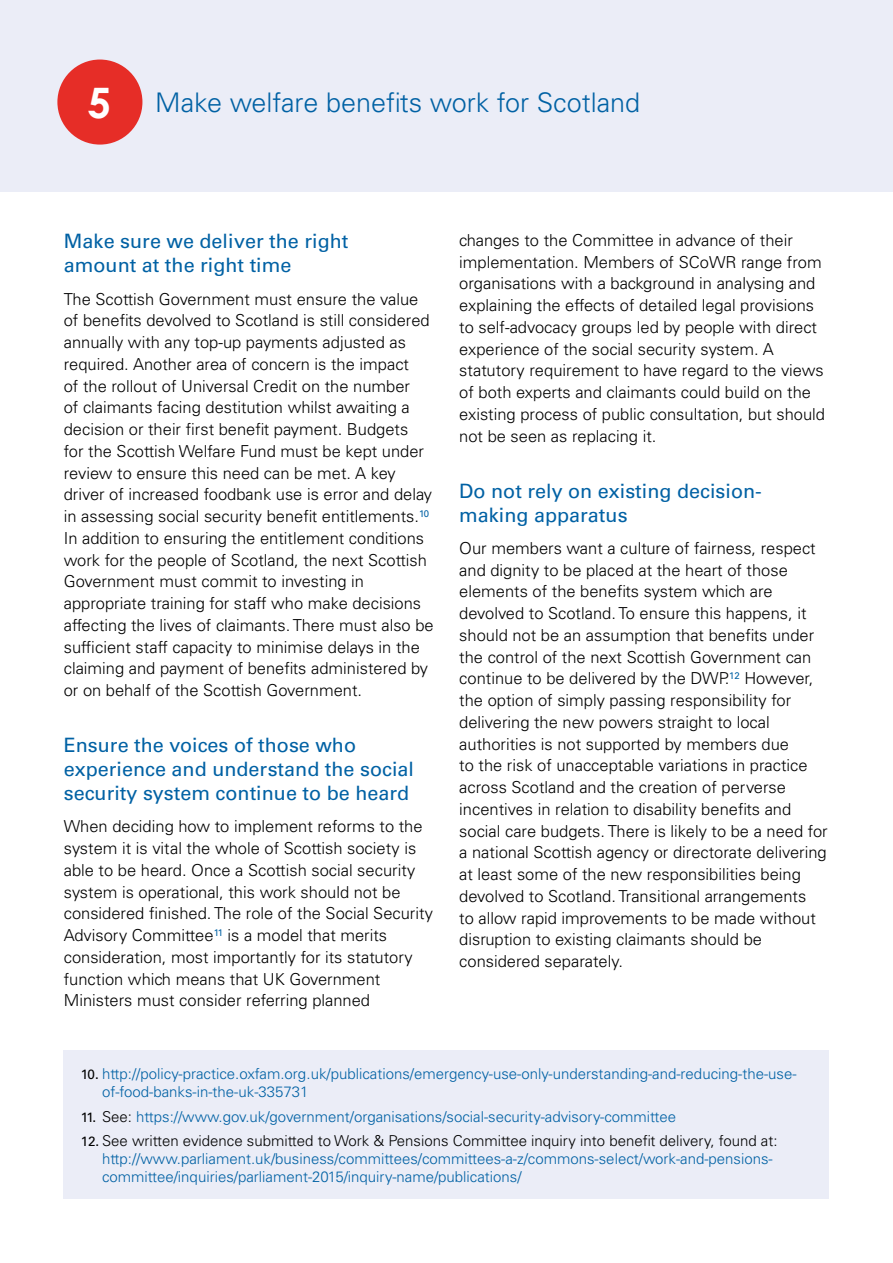
<style>
.page{position:relative;width:893px;height:1263px;background:#fff}
.page>*{position:absolute;margin:0;border:0;box-sizing:border-box;transform-origin:0 0}
.Number__in_circle{font:700 42px "Century Gothic";color:#fff}
.Page_Title__Numbered{font:300 27px "Univers LT Std";color:#0061a4}
.Header_1{font:19.8px/24px "Univers LT Std";color:#0061a4}
.t1{font:300 16.5px/21.8px "Univers LT Std";color:#000}
.Footnote{font:300 15px/18px "Univers LT Std";color:#0061a4}
.s1{font-weight:400;font-size:13.5px;color:#000}
.s2{color:#000}
</style>
<div class="page">
<div style="left:0;top:0;width:893px;height:191px;background:#ebedf7"></div>
<div style="left:57px;top:60px;width:85px;height:85px;background:#e62d27;border-radius:50%"></div>
<div style="left:64px;top:1050px;width:765px;height:149px;background:#ebedf7"></div>
<p class="Number__in_circle" style="left:88px;top:71px;width:25px">5</p>
<p class="Page_Title__Numbered" style="left:155px;top:86px;width:487px">Make welfare benefits work for Scotland</p>
<p class="Header_1" style="left:64px;top:229px;width:286px">Make sure we deliver the right amount at the right time</p>
<p class="t1" style="left:64px;top:288px;width:371px">The Scottish Government must ensure the value of benefits devolved to Scotland is still considered annually with any top-up payments adjusted as required. Another area of concern is the impact<br>of the rollout of Universal Credit on the number<br>of claimants facing destitution whilst awaiting a decision or their first benefit payment. Budgets<br>for the Scottish Welfare Fund must be kept under review to ensure this need can be met. A key driver of increased foodbank use is error and delay in assessing social security benefit entitlements.<sup>10<br></sup>In addition to ensuring the entitlement conditions work for the people of Scotland, the next Scottish Government must commit to investing in appropriate training for staff who make decisions affecting the lives of claimants. There must also be sufficient staff capacity to minimise delays in the claiming and payment of benefits administered by or on behalf of the Scottish Government.</p>
<p class="Header_1" style="left:64px;top:733px;width:352px">Ensure the voices of those who experience and understand the social security system continue to be heard</p>
<p class="t1" style="left:64px;top:816px;width:371px">When deciding how to implement reforms to the system it is vital the whole of Scottish society is able to be heard. Once a Scottish social security system is operational, this work should not be considered finished. The role of the Social Security Advisory Committee<sup>11</sup> is a model that merits consideration, most importantly for its statutory function which means that UK Government Ministers must consider referring planned</p>
<p class="t1" style="left:459px;top:229px;width:367px">changes to the Committee in advance of their implementation. Members of SCoWR range from organisations with a background in analysing and explaining the effects of detailed legal provisions to self-advocacy groups led by people with direct experience of the social security system. A statutory requirement to have regard to the views of both experts and claimants could build on the existing process of public consultation, but should not be seen as replacing it.</p>
<p class="Header_1" style="left:459px;top:479px;width:304px">Do not rely on existing decision&shy;making apparatus</p>
<p class="t1" style="left:459px;top:537px;width:370px">Our members want a culture of fairness, respect and dignity to be placed at the heart of those elements of the benefits system which are devolved to Scotland. To ensure this happens, it should not be an assumption that benefits under the control of the next Scottish Government can continue to be delivered by the DWP.<sup>12</sup> However, the option of simply passing responsibility for delivering the new powers straight to local authorities is not supported by members due<br>to the risk of unacceptable variations in practice across Scotland and the creation of perverse incentives in relation to disability benefits and social care budgets. There is likely to be a need for a national Scottish agency or directorate delivering at least some of the new responsibilities being devolved to Scotland. Transitional arrangements<br>to allow rapid improvements to be made without disruption to existing claimants should be considered separately.</p>
<p class="Footnote" style="left:102px;top:1065px;width:696px;text-indent:-21px"><span class="s1">10.</span> http://policy-practice.oxfam.org.uk/publications/emergency-use-only-understanding-and-reducing-the-use&shy;of-food-banks-in-the-uk-335731</p>
<p class="Footnote" style="left:81px;top:1107px;width:597px"><span class="s1">11.</span> <span class="s2">See:</span> https://www.gov.uk/government/organisations/social-security-advisory-committee</p>
<p class="Footnote" style="left:102px;top:1132px;width:677px;text-indent:-21px"><span class="s1">12.</span> <span class="s2">See written evidence submitted to Work &amp; Pensions Committee inquiry into benefit delivery, found at: </span>http://www.parliament.uk/business/committees/committees-a-z/commons-select/work-and-pensions&shy;committee/inquiries/parliament-2015/inquiry-name/publications/</p>
</div>
